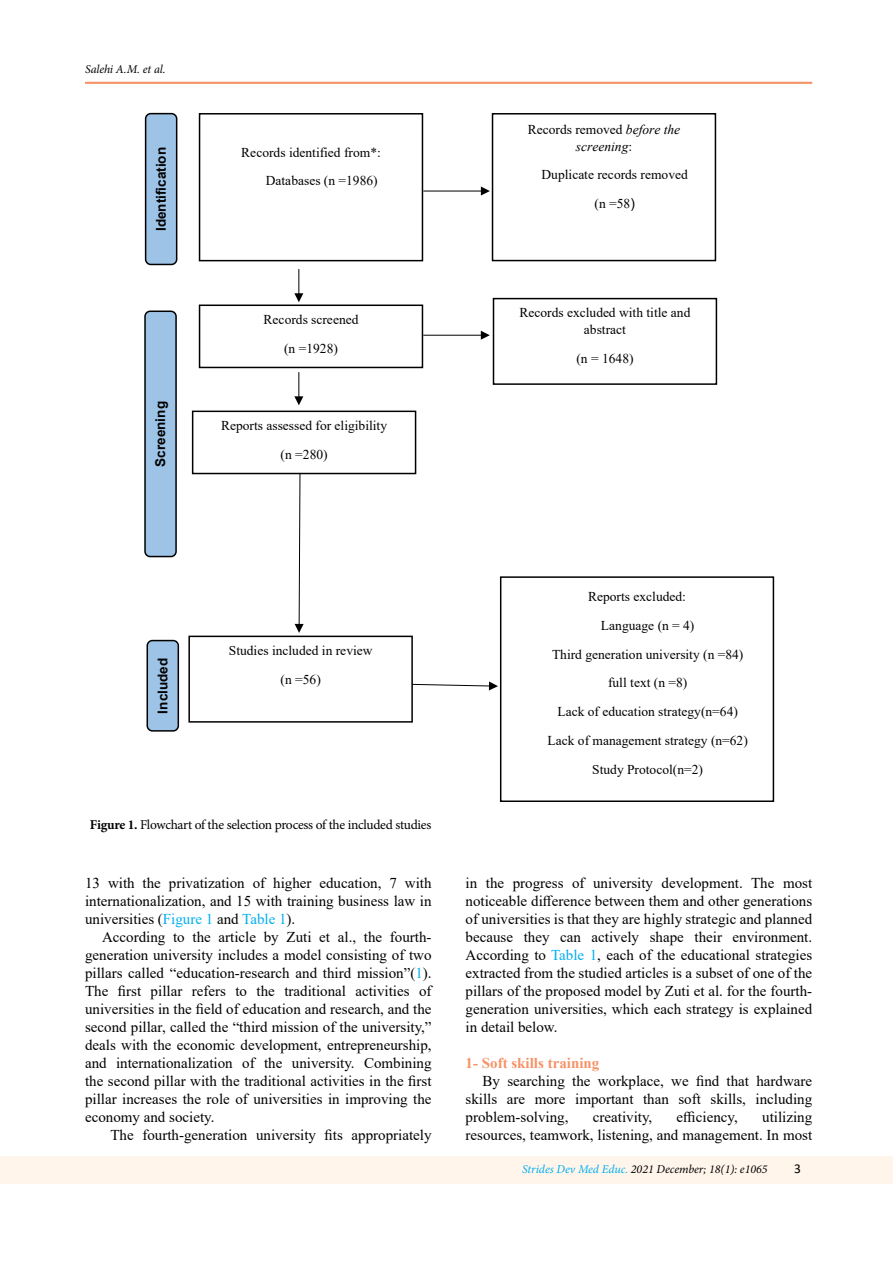
<style>
.page{position:relative;width:893px;height:1263px;background:#fff}
.page>*{position:absolute;margin:0;border:0;box-sizing:border-box;transform-origin:0 0}
.t1{font:15px/18px "Times New Roman";color:#000;text-align:justify}
.t2{font:700 15px "Times New Roman";color:#f69268}
.t3{font:13.5px/28.7px "Times New Roman";color:#000;text-align:center}
.t4{font:13.5px "Minion Pro";letter-spacing:-.02em;color:#000}
.t5{font:italic 13.5px/16.8px "Times New Roman";color:#000;text-align:center}
.t6{font:700 13.5px "Arial";color:#000}
.t7{font:13.5px "Calibri";color:#000}
.t8{font:italic 12px "Minion Pro";letter-spacing:-.005em;color:#000}
.s1{font-style:normal}
.s2{font-family:"Arial"}
.s3{font-weight:700}
.s4{color:#00aeef}
</style>
<div class="page">
<hr style="left:85px;top:82px;width:727px;height:2px;background:#f69268">
<div style="left:0;top:1157px;width:893px;height:27px;background:#fff5eb"></div>
<div style="left:199px;top:113px;width:224px;height:148px;border:2px solid #000"></div>
<div style="left:492px;top:113px;width:224px;height:148px;border:2px solid #000"></div>
<div style="left:199px;top:304px;width:224px;height:64px;border:2px solid #000"></div>
<div style="left:493px;top:298px;width:224px;height:87px;border:2px solid #000"></div>
<div style="left:192px;top:411px;width:224px;height:63px;border:2px solid #000"></div>
<div style="left:500px;top:576px;width:274px;height:226px;border:2px solid #000"></div>
<div style="left:188px;top:636px;width:225px;height:87px;border:2px solid #000"></div>
<hr style="left:423px;top:191px;width:59px;height:1px;background:#000">
<svg style="left:481px;top:187px;width:9px;height:9px"></svg>
<hr style="left:423px;top:335px;width:59px;height:1px;background:#000">
<svg style="left:481px;top:331px;width:9px;height:9px"></svg>
<div style="left:145px;top:113px;width:32px;height:152px;background:#9dc3e6;border:2px solid #000;border-radius:5px"></div>
<div style="left:144px;top:310px;width:33px;height:247px;background:#9dc3e6;border:2px solid #000;border-radius:5px"></div>
<div style="left:147px;top:640px;width:32px;height:92px;background:#9dc3e6;border:2px solid #000;border-radius:5px"></div>
<svg style="left:294px;top:269px;width:9px;height:33px"></svg>
<svg style="left:294px;top:372px;width:9px;height:33px"></svg>
<svg style="left:295px;top:473px;width:9px;height:160px"></svg>
<svg style="left:411px;top:681px;width:87px;height:9px"></svg>
<p class="t8" style="left:85px;top:61px;width:82px">Salehi A.M. et al.</p>
<p class="t6" style="left:152px;top:231px;width:86px;rotate:-90deg">Identification</p>
<p class="t6" style="left:151px;top:466px;width:67px;rotate:-90deg">Screening</p>
<p class="t6" style="left:153px;top:713px;width:57px;rotate:-90deg">Included</p>
<p class="t3" style="left:241px;top:137px;width:141px;text-align:right">Records identified from*:<br>Databases (n =1986)</p>
<p class="t5" style="left:528px;top:121px;width:154px"><span class="s1">Records removed</span> before the screening<span class="s1">:</span></p>
<p class="t3" style="left:542px;top:160px;width:148px">Duplicate records removed (n =58<span class="s2">)</span></p>
<p class="t3" style="left:264px;top:305px;width:96px">Records screened (n =1928)</p>
<p class="t3" style="left:519px;top:304px;width:172px;line-height:16.8px">Records excluded with title and abstract</p>
<p class="t3" style="left:576px;top:344px;width:59px">(n = 1648)</p>
<p class="t3" style="left:221px;top:411px;width:168px">Reports assessed for eligibility (n =280)</p>
<p class="t3" style="left:229px;top:636px;width:145px">Studies included in review (n =56)</p>
<p class="t3" style="left:588px;top:582px;width:99px">Reports excluded:</p>
<p class="t3" style="left:601px;top:611px;width:95px">Language (n = 4)</p>
<p class="t3" style="left:552px;top:639px;width:193px">Third generation university (n =84)</p>
<p class="t3" style="left:608px;top:668px;width:81px">full text (n =8)</p>
<p class="t3" style="left:557px;top:697px;width:182px">Lack of education strategy(n=64)</p>
<p class="t3" style="left:547px;top:726px;width:202px">Lack of management strategy (n=62)</p>
<p class="t3" style="left:592px;top:754px;width:112px">Study Protocol(n=2)</p>
<p class="t4" style="left:90px;top:816px;width:343px"><span class="s3">Figure 1.</span> Flowchart of the selection process of the included studies</p>
<p class="t1" style="left:85px;top:874px;width:348px">13 with the privatization of higher education, 7 with internationalization, and 15 with training business law in universities (<span class="s4">Figure 1</span> and <span class="s4">Table 1</span>).</p>
<p class="t1" style="left:85px;top:928px;width:348px;text-indent:17px">According to the article by Zuti et al., the fourth&shy;generation university includes a model consisting of two pillars called “education-research and third mission”(<span class="s4">1</span>).<br>The first pillar refers to the traditional activities of universities in the field of education and research, and the second pillar, called the “third mission of the university,” deals with the economic development, entrepreneurship, and internationalization of the university. Combining the second pillar with the traditional activities in the first pillar increases the role of universities in improving the economy and society.</p>
<p class="t1" style="left:110px;top:1126px;width:323px">The fourth-generation university fits appropriately</p>
<p class="t1" style="left:466px;top:874px;width:348px">in the progress of university development. The most noticeable difference between them and other generations of universities is that they are highly strategic and planned because they can actively shape their environment.<br>According to <span class="s4">Table 1</span>, each of the educational strategies extracted from the studied articles is a subset of one of the pillars of the proposed model by Zuti et al. for the fourth&shy;generation universities, which each strategy is explained in detail below.</p>
<p class="t2" style="left:466px;top:1052px;width:135px">1- Soft skills training</p>
<p class="t1" style="left:466px;top:1072px;width:348px;text-indent:17px">By searching the workplace, we find that hardware skills are more important than soft skills, including problem-solving,</p>
<p class="t1" style="left:466px;top:1108px;width:348px;text-align:right">utilizing<br>resources, teamwork, listening, and management. In most</p>
<p class="t1" style="left:593px;top:1108px;width:61px">creativity,</p>
<p class="t1" style="left:677px;top:1108px;width:63px">efficiency,</p>
<p class="t8" style="left:522px;top:1161px;width:247px"><span class="s4">Strides Dev Med Educ.</span> 2021 December; 18(1): e1065</p>
<p class="t7" style="left:794px;top:1159px;width:8px">3</p>
</div>
